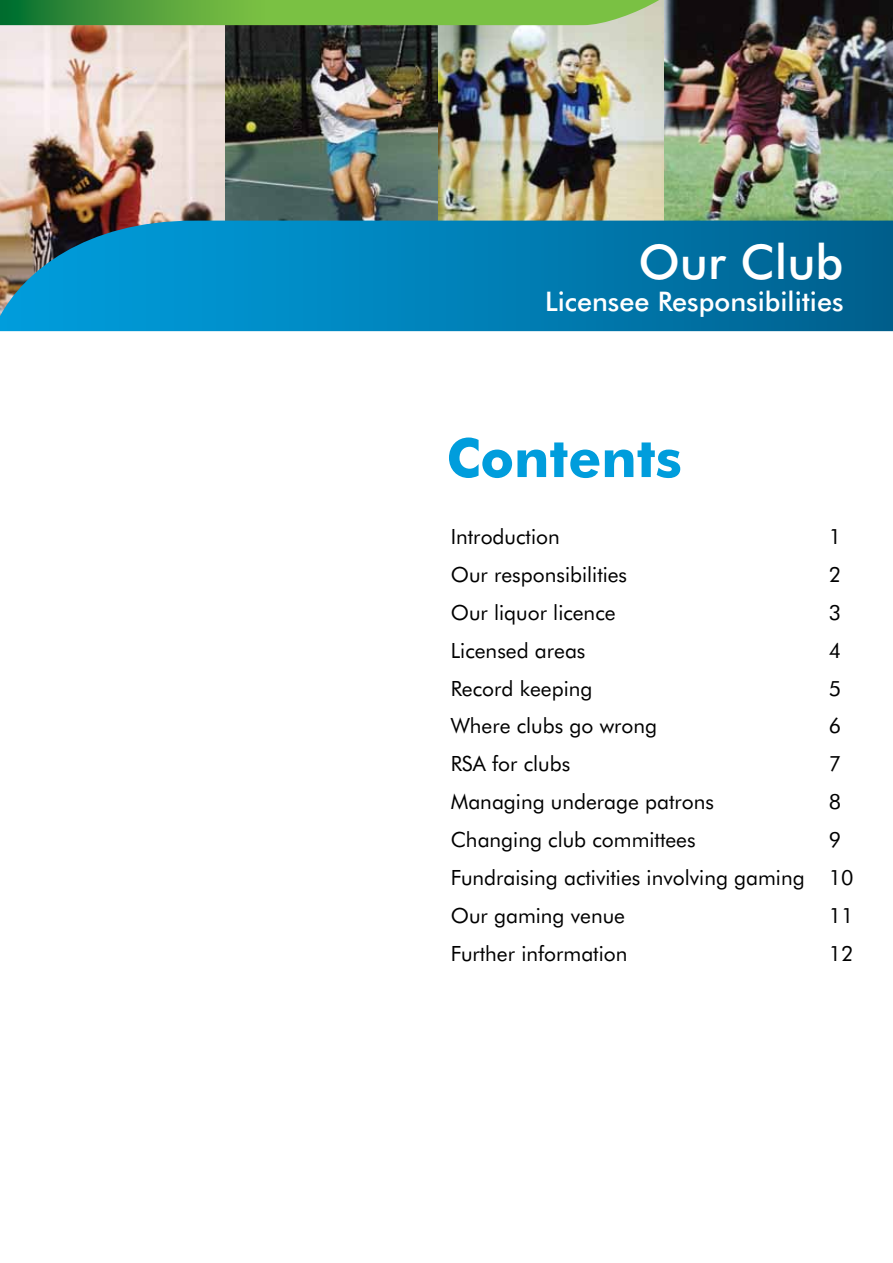
<style>
.page{position:relative;width:893px;height:1263px;background:#fff}
.page>*{position:absolute;margin:0;border:0;box-sizing:border-box;transform-origin:0 0}
.t1{font:700 54px "Futura BT";color:#009ddc}
.t2{font:500 48px "Futura BT";color:#fff}
.t3{font:500 27px "Futura BT";color:#fff}
.t4{font:21px/38px "Futura BT";color:#000}
</style>
<div class="page">
<img style="left:0;top:25px;width:438px;height:196px">
<img style="left:438px;top:0;width:455px;height:221px">
<svg style="left:0;top:221px;width:893px;height:110px;background:#057db0"></svg>
<svg style="left:0;top:0;width:659px;height:25px;background:#69b244"></svg>
<h2 class="t2" style="left:638px;top:232px;width:207px">Our Club</h2>
<p class="t3" style="left:545px;top:285px;width:300px">Licensee Responsibilities</p>
<h1 class="t1" style="left:446px;top:425px;width:237px">Contents</h1>
<p class="t4" style="left:451px;top:517px;width:110px">Introduction</p>
<p class="t4" style="left:829px;top:517px;width:14px">1</p>
<p class="t4" style="left:451px;top:555px;width:178px">Our responsibilities</p>
<p class="t4" style="left:829px;top:555px;width:14px">2</p>
<p class="t4" style="left:451px;top:593px;width:166px">Our liquor licence</p>
<p class="t4" style="left:829px;top:593px;width:14px">3</p>
<p class="t4" style="left:451px;top:631px;width:136px">Licensed areas</p>
<p class="t4" style="left:829px;top:631px;width:14px">4</p>
<p class="t4" style="left:451px;top:669px;width:143px">Record keeping</p>
<p class="t4" style="left:829px;top:669px;width:14px">5</p>
<p class="t4" style="left:451px;top:707px;width:208px">Where clubs go wrong</p>
<p class="t4" style="left:829px;top:707px;width:14px">6</p>
<p class="t4" style="left:451px;top:745px;width:121px">RSA for clubs</p>
<p class="t4" style="left:829px;top:745px;width:14px">7</p>
<p class="t4" style="left:451px;top:783px;width:265px">Managing underage patrons</p>
<p class="t4" style="left:829px;top:783px;width:14px">8</p>
<p class="t4" style="left:451px;top:821px;width:246px">Changing club committees</p>
<p class="t4" style="left:451px;top:821px;width:404px;text-indent:378px">9<br>Fundraising activities involving gaming 10<br>Our gaming venue</p>
<p class="t4" style="left:829px;top:897px;width:26px">11</p>
<p class="t4" style="left:451px;top:934px;width:178px">Further information</p>
<p class="t4" style="left:829px;top:934px;width:26px">12</p>
</div>
